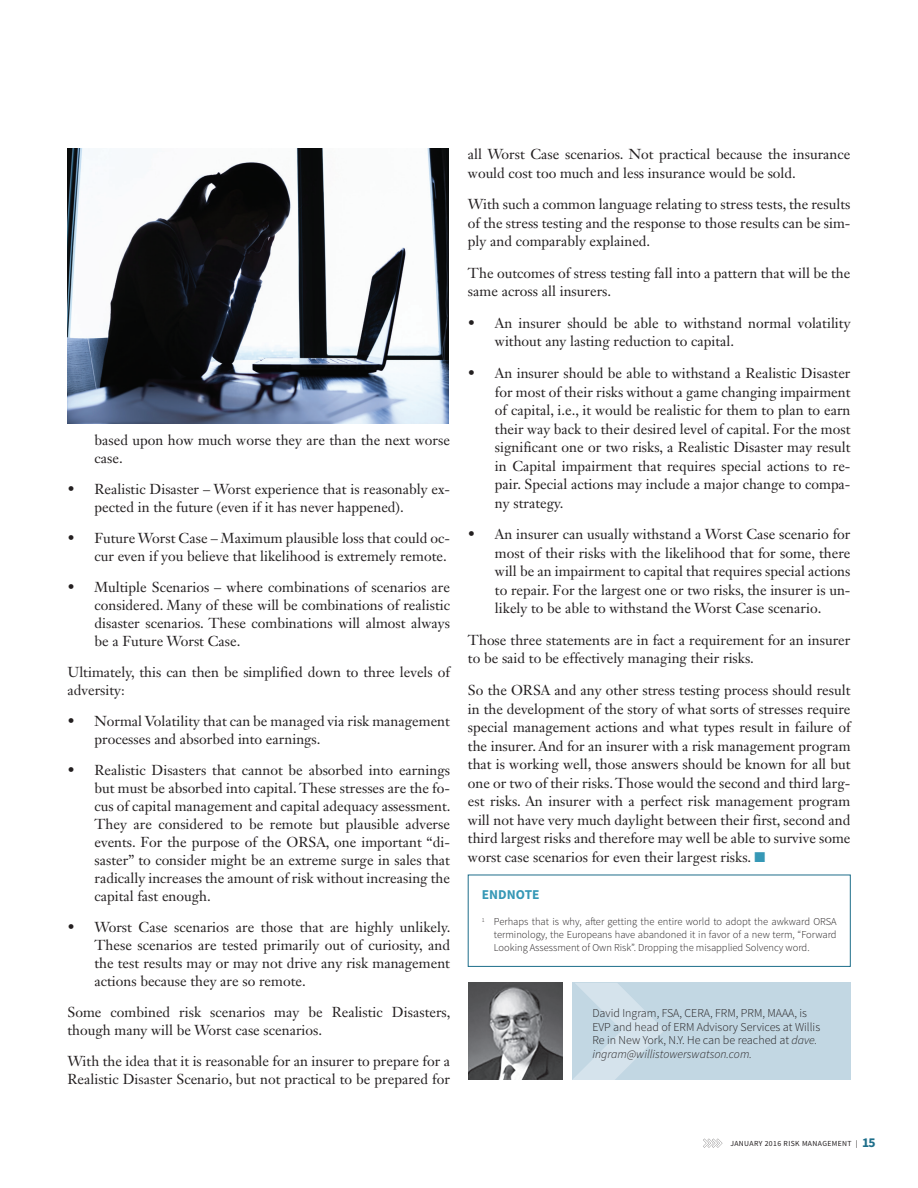
<style>
.page{position:relative;width:918px;height:1188px;background:#fff}
.page>*{position:absolute;margin:0;border:0;box-sizing:border-box;transform-origin:0 0}
.t1{font:14.25px/18.6px "Janson Text LT Std";color:#231f20}
.t2{font:700 13.5px "Source Sans Pro";color:#3698b6}
.t3{font:300 12px/13.5px "Source Sans Pro";color:#231f20}
.t4{font:300 10.5px/12.8px "Source Sans Pro";color:#231f20;text-align:justify}
.t5{font:7.8px "Source Sans Pro";letter-spacing:.05em;color:#231f20}
.s1{color:#3698b6}
.s2{font-style:italic}
.s3{font-weight:700;font-size:13.5px;color:#1d6e8a}
</style>
<div class="page">
<div style="left:572px;top:983px;width:278px;height:97px;background:#c2d7e3"></div>
<img style="left:468px;top:983px;width:94px;height:97px">
<svg style="left:573px;top:983px;width:90px;height:97px"></svg>
<div style="left:468px;top:875px;width:382px;height:92px;border:1px solid #1d6e8a"></div>
<svg style="left:703px;top:1139px;width:19px;height:9px"></svg>
<img style="left:68px;top:148px;width:381px;height:275px">
<p class="t1" style="left:94px;top:431px;width:357px;line-height:18px">based upon how much worse they are than the next worse case.</p>
<p class="t1" style="left:94px;top:480px;width:357px;line-height:18px;text-indent:-27px">• Realistic Disaster – Worst experience that is reasonably ex&shy;pected in the future (even if it has never happened).</p>
<p class="t1" style="left:67px;top:529px;width:384px;line-height:18px;text-align:right">• Future Worst Case – Maximum plausible loss that could oc&shy;cur even if you believe that likelihood is extremely remote.</p>
<p class="t1" style="left:94px;top:578px;width:357px;line-height:18px;text-align:justify;text-indent:-27px">• Multiple Scenarios – where combinations of scenarios are considered. Many of these will be combinations of realistic disaster scenarios. These combinations will almost always be a Future Worst Case.</p>
<p class="t1" style="left:67px;top:663px;width:384px;line-height:18px">Ultimately, this can then be simplified down to three levels of adversity:</p>
<p class="t1" style="left:94px;top:712px;width:357px;line-height:18px;text-indent:-27px">• Normal Volatility that can be managed via risk management processes and absorbed into earnings.</p>
<p class="t1" style="left:94px;top:761px;width:358px;line-height:18px;text-align:justify;text-indent:-27px">• Realistic Disasters that cannot be absorbed into earnings but must be absorbed into capital. These stresses are the fo&shy;cus of capital management and capital adequacy assessment.<br>They are considered to be remote but plausible adverse events. For the purpose of the ORSA, one important “di&shy;saster” to consider might be an extreme surge in sales that radically increases the amount of risk without increasing the capital fast enough.</p>
<p class="t1" style="left:94px;top:918px;width:357px;line-height:18px;text-align:justify;text-indent:-27px">• Worst Case scenarios are those that are highly unlikely.<br>These scenarios are tested primarily out of curiosity, and the test results may or may not drive any risk management actions because they are so remote.</p>
<p class="t1" style="left:67px;top:1003px;width:385px;line-height:18px">Some combined risk scenarios may be Realistic Disasters, though many will be Worst case scenarios.</p>
<p class="t1" style="left:67px;top:1052px;width:384px;line-height:18px">With the idea that it is reasonable for an insurer to prepare for a<br>Realistic Disaster Scenario, but not practical to be prepared for</p>
<p class="t1" style="left:468px;top:145px;width:384px">all Worst Case scenarios. Not practical because the insurance would cost too much and less insurance would be sold.</p>
<p class="t1" style="left:468px;top:195px;width:384px;text-align:justify">With such a common language relating to stress tests, the results of the stress testing and the response to those results can be sim&shy;ply and comparably explained.</p>
<p class="t1" style="left:468px;top:264px;width:384px">The outcomes of stress testing fall into a pattern that will be the same across all insurers.</p>
<p class="t1" style="left:495px;top:314px;width:357px;text-indent:-27px">• An insurer should be able to withstand normal volatility without any lasting reduction to capital.</p>
<p class="t1" style="left:495px;top:364px;width:357px;text-align:justify;text-indent:-27px">• An insurer should be able to withstand a Realistic Disaster for most of their risks without a game changing impairment of capital, i.e., it would be realistic for them to plan to earn their way back to their desired level of capital. For the most significant one or two risks, a Realistic Disaster may result in Capital impairment that requires special actions to re&shy;pair. Special actions may include a major change to compa&shy;ny strategy.</p>
<p class="t1" style="left:495px;top:525px;width:357px;text-align:justify;text-indent:-27px">• An insurer can usually withstand a Worst Case scenario for most of their risks with the likelihood that for some, there will be an impairment to capital that requires special actions to repair. For the largest one or two risks, the insurer is un&shy;likely to be able to withstand the Worst Case scenario.</p>
<p class="t1" style="left:468px;top:631px;width:384px">Those three statements are in fact a requirement for an insurer to be said to be effectively managing their risks.</p>
<p class="t1" style="left:468px;top:681px;width:384px;text-align:justify">So the ORSA and any other stress testing process should result in the development of the story of what sorts of stresses require special management actions and what types result in failure of the insurer. And for an insurer with a risk management program that is working well, those answers should be known for all but one or two of their risks. Those would the second and third larg&shy;est risks. An insurer with a perfect risk management program will not have very much daylight between their first, second and third largest risks and therefore may well be able to survive some worst case scenarios for even their largest risks. <span class="s1">■</span></p>
<p class="t2" style="left:482px;top:886px;width:59px">ENDNOTE</p>
<p class="t4" style="left:494px;top:915px;width:344px;text-indent:-12px"><sup>1</sup> Perhaps that is why, after getting the entire world to adopt the awkward ORSA terminology, the Europeans have abandoned it in favor of a new term, “Forward Looking Assessment of Own Risk”. Dropping the misapplied Solvency word.</p>
<p class="t3" style="left:592px;top:1007px;width:229px">David Ingram, FSA, CERA, FRM, PRM, MAAA, is EVP and head of ERM Advisory Services at Willis Re in New York, N.Y. He can be reached at <span class="s2">dave. ingram@willistowerswatson.com.</span></p>
<p class="t5" style="left:730px;top:1138px;width:147px">JANUARY 2016 RISK MANAGEMENT | <span class="s3">15</span></p>
</div>
